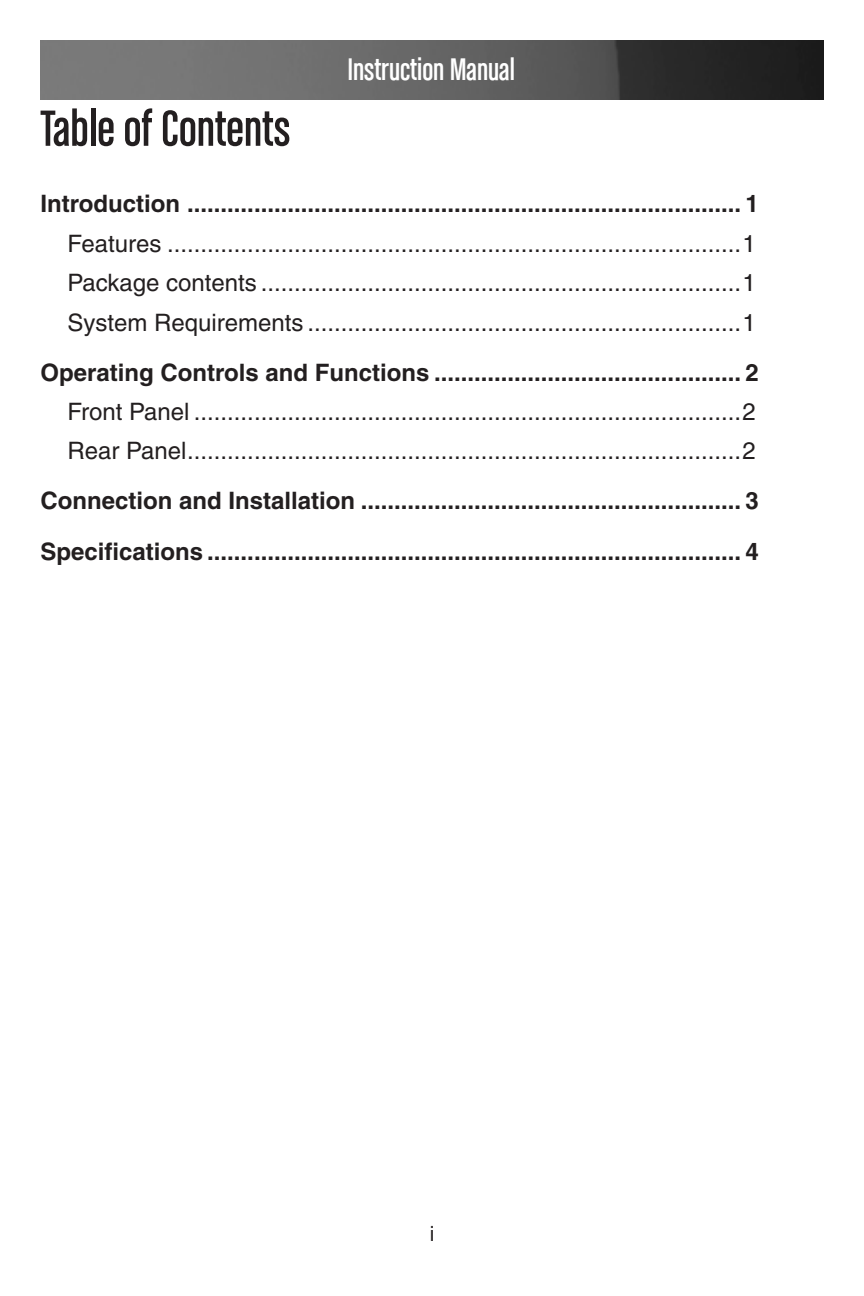
<style>
.page{position:relative;width:864px;height:1296px;background:#fff}
.page>*{position:absolute;margin:0;border:0;box-sizing:border-box;transform-origin:0 0}
.TOC_title{font:54px "Chalet Comprime Cologne Sixty";color:#231f20}
.Main_header{font:33px "Chalet Comprime Cologne Sixty";color:#fff}
.Table_of_Contents{font:24px "Helvetica";color:#231f20}
.Table_of_Contents-2{font:700 24px "Helvetica";color:#231f20}
.t1{font:21px "Helvetica";color:#231f20}
</style>
<div class="page">
<img style="left:41px;top:40px;width:782px;height:59px">
<p class="TOC_title" style="left:40px;top:99px;width:251px">Table of Contents</p>
<p class="Main_header" style="left:347px;top:51px;width:169px">Instruction Manual</p>
<p class="Table_of_Contents-2" style="left:40px;top:189px;width:720px">Introduction ................................................................................... 1</p>
<p class="Table_of_Contents" style="left:68px;top:229px;width:690px">Features ......................................................................................1</p>
<p class="Table_of_Contents" style="left:68px;top:269px;width:690px">Package contents ........................................................................1</p>
<p class="Table_of_Contents" style="left:68px;top:308px;width:690px">System Requirements .................................................................1</p>
<p class="Table_of_Contents-2" style="left:40px;top:357px;width:720px">Operating Controls and Functions .............................................. 2</p>
<p class="Table_of_Contents" style="left:68px;top:398px;width:690px">Front Panel ..................................................................................2</p>
<p class="Table_of_Contents" style="left:68px;top:437px;width:690px">Rear Panel...................................................................................2</p>
<p class="Table_of_Contents-2" style="left:40px;top:486px;width:720px">Connection and Installation ......................................................... 3</p>
<p class="Table_of_Contents-2" style="left:40px;top:536px;width:720px">Specifications ................................................................................ 4</p>
<p class="t1" style="left:430px;top:1221px;width:6px">i</p>
</div>
